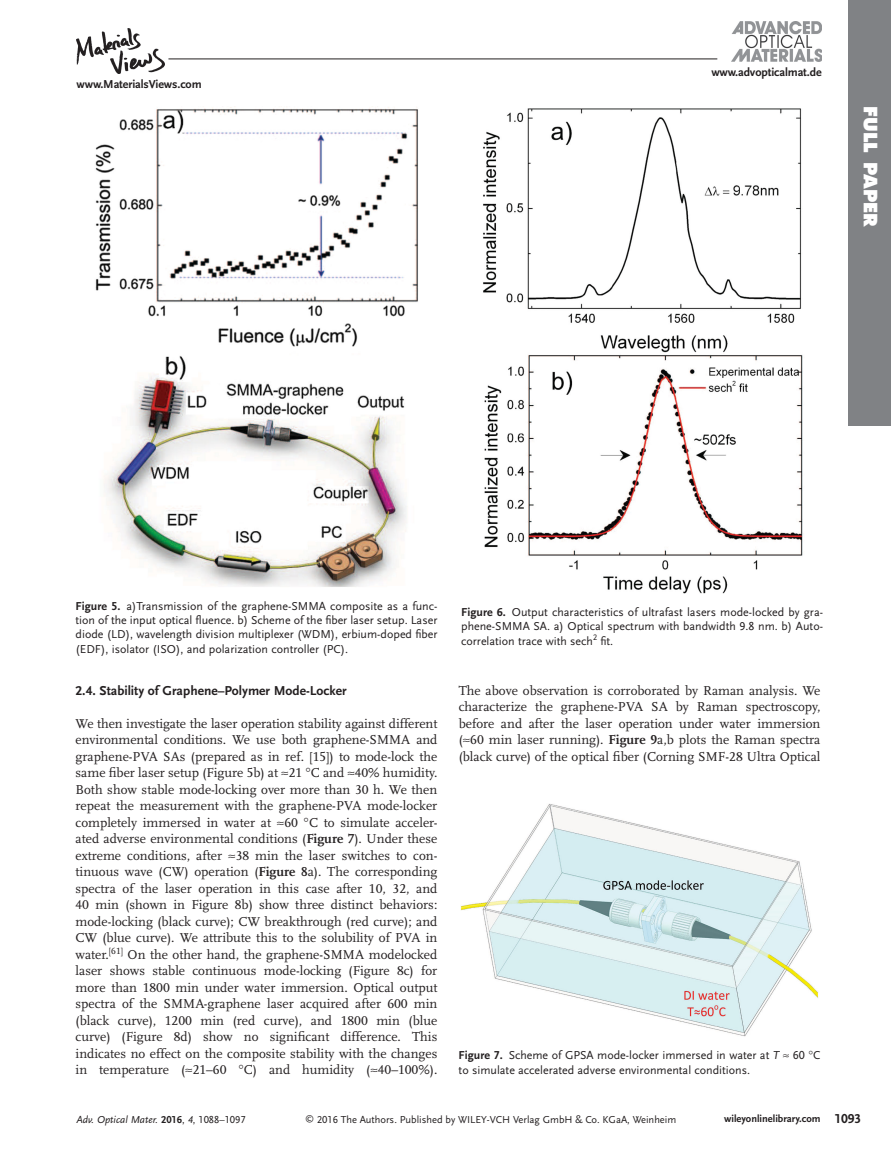
<style>
.page{position:relative;width:891px;height:1175px;background:#fff}
.page>*{position:absolute;margin:0;border:0;box-sizing:border-box;transform-origin:0 0}
.t1{font:800 18px "Futura";letter-spacing:.005em;color:#fff}
.t2{font:13.5px/16.5px "Scala LF";color:#231f20;text-align:justify}
.t3{font:700 13.5px "Scala Sans LF";color:#231f20}
.t4{font:12px/14.2px "Scala Sans LF";color:#231f20;text-align:justify}
.t5{font:700 12px "Scala Sans LF";letter-spacing:-.01em;color:#231f20}
.t6{font:10.5px "Scala Sans LF";color:#231f20}
.t7{font:italic 10.5px "Scala Sans LF";color:#231f20}
.t8{font:700 10.5px "Scala Sans LF";color:#231f20}
.s1{font-weight:700}
.s2{font-style:italic}
.s3{font-weight:700;font-style:normal}
.s4{font-style:normal}
.s5{font-size:9px}
.s6{font-size:13.5px}
</style>
<div class="page">
<div style="left:848px;top:0;width:43px;height:425px;background:#808285"></div>
<hr style="left:168px;top:59px;width:549px;height:1px;background:#231f20">
<img style="left:77px;top:28px;width:88px;height:45px">
<img style="left:732px;top:21px;width:90px;height:40px">
<img style="left:95px;top:107px;width:323px;height:480px">
<img style="left:483px;top:108px;width:320px;height:486px">
<img style="left:460px;top:804px;width:358px;height:233px">
<p class="t5" style="left:77px;top:79px;width:127px">www.MaterialsViews.com</p>
<p class="t5" style="left:711px;top:66px;width:112px">www.advopticalmat.de</p>
<h1 class="t1" style="left:878px;top:106px;width:123px;rotate:90deg">FULL PAPER</h1>
<p class="t4" style="left:76px;top:599px;width:363px"><span class="s1">Figure 5.</span> a)Transmission of the graphene-SMMA composite as a func&shy;tion of the input optical fluence. b) Scheme of the fiber laser setup. Laser diode (LD), wavelength division multiplexer (WDM), erbium-doped fiber (EDF), isolator (ISO), and polarization controller (PC).</p>
<p class="t4" style="left:461px;top:605px;width:363px"><span class="s1">Figure 6.</span> Output characteristics of ultrafast lasers mode-locked by gra&shy;phene-SMMA SA. a) Optical spectrum with bandwidth 9.8 nm. b) Auto&shy;correlation trace with sech <sup>2</sup> fit.</p>
<p class="t3" style="left:76px;top:684px;width:273px">2.4. Stability of Graphene–Polymer Mode-Locker</p>
<p class="t2" style="left:76px;top:716px;width:363px">We then investigate the laser operation stability against different environmental conditions. We use both graphene-SMMA and graphene-PVA SAs (prepared as in ref. [ 15 ] ) to mode-lock the same fiber laser setup (Figure 5 b) at ≈21 C and ≈40% humidity.<br>Both show stable mode-locking over more than 30 h. We then repeat the measurement with the graphene-PVA mode-locker completely immersed in water at ≈60 C to simulate acceler&shy;ated adverse environmental conditions ( <span class="s1">Figure 7</span> ). Under these extreme conditions, after ≈38 min the laser switches to con&shy;tinuous wave (CW) operation ( <span class="s1">Figure 8</span> a). The corresponding spectra of the laser operation in this case after 10, 32, and 40 min (shown in Figure 8 b) show three distinct behaviors: mode-locking (black curve); CW breakthrough (red curve); and CW (blue curve). We attribute this to the solubility of PVA in water. <sup>[</sup> <sup>61</sup> <sup>]</sup> On the other hand, the graphene-SMMA modelocked laser shows stable continuous mode-locking (Figure 8 c) for more than 1800 min under water immersion. Optical output spectra of the SMMA-graphene laser acquired after 600 min (black curve), 1200 min (red curve), and 1800 min (blue curve) (Figure 8 d) show no significant difference. This indicates no effect on the composite stability with the changes in temperature (≈21–60</p>
<p class="t2" style="left:244px;top:1062px;width:195px">C) and humidity (≈40–100%).</p>
<p class="t2" style="left:459px;top:683px;width:363px">The above observation is corroborated by Raman analysis. We characterize the graphene-PVA SA by Raman spectroscopy, before and after the laser operation under water immersion (≈60 min laser running). <span class="s1">Figure 9</span> a,b plots the Raman spectra (black curve) of the optical fiber (Corning SMF-28 Ultra Optical</p>
<p class="t4" style="left:459px;top:1049px;width:363px"><span class="s1">Figure 7.</span> Scheme of GPSA mode-locker immersed in water at <span class="s2">T</span> ≈ 60 C to simulate accelerated adverse environmental conditions.</p>
<p class="t7" style="left:77px;top:1114px;width:171px">Adv. Optical Mater. <span class="s3">2016</span><span class="s4">,</span> 4<span class="s4">, 1088–1097</span></p>
<p class="t6" style="left:305px;top:1114px;width:373px"><span class="s5">©</span> 2016 The Authors. Published by WILEY-VCH Verlag GmbH &amp; Co. KGaA, Weinheim</p>
<p class="t8" style="left:724px;top:1114px;width:139px">wileyonlinelibrary.com <span class="s6">1093</span></p>
</div>
